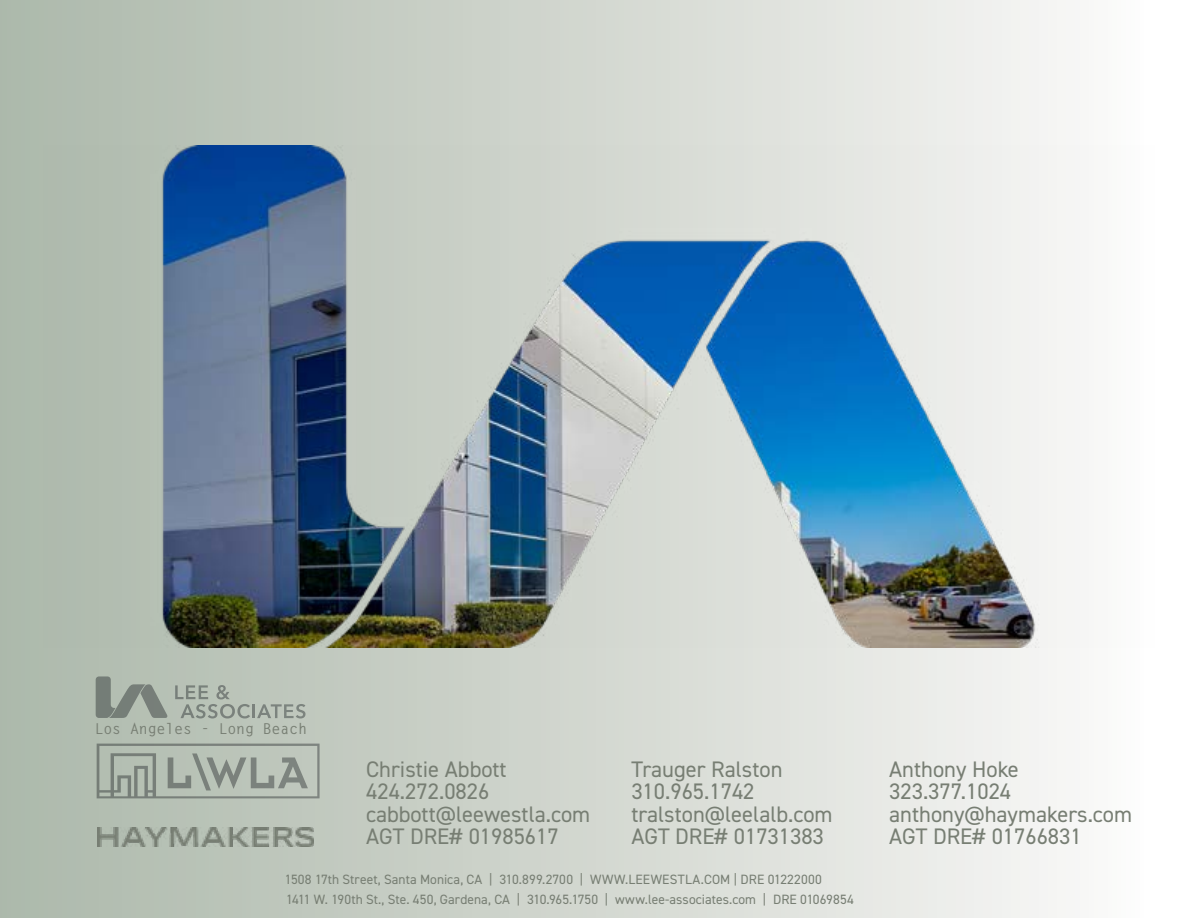
<style>
.page{position:relative;width:1188px;height:918px;background:#fff}
.page>*{position:absolute;margin:0;border:0;box-sizing:border-box;transform-origin:0 0}
.t1{font:22.5px/22.5px "DIN2014";color:#777e73}
.t2{font:700 15px "Letter Gothic Std";letter-spacing:-.01em;color:#777e73}
.t3{font:13.5px "DIN2014";letter-spacing:.005em;color:#777e73}
</style>
<div class="page">
<div style="left:0;top:0;width:1174px;height:918px;background:linear-gradient(to right,#aab6a8,#fdfbfb)"></div>
<img style="left:44px;top:146px;width:1110px;height:502px">
<svg style="left:175px;top:685px;width:75px;height:33px;background:#a8b1a7"></svg>
<hr style="left:252px;top:704px;width:3px;height:14px;background:#a7a9ac">
<svg style="left:257px;top:704px;width:49px;height:14px"></svg>
<svg style="left:96px;top:676px;width:72px;height:42px;background:#939c93"></svg>
<svg style="left:97px;top:744px;width:223px;height:54px;background:#a6afa5"></svg>
<img style="left:98px;top:827px;width:215px;height:19px">
<p class="t2" style="left:95px;top:720px;width:214px">Los Angeles - Long Beach</p>
<p class="t1" style="left:366px;top:757px;width:226px">Christie Abbott<br>424.272.0826 cabbott@leewestla.com<br>AGT DRE# 01985617</p>
<p class="t1" style="left:631px;top:757px;width:203px">Trauger Ralston<br>310.965.1742 tralston@leelalb.com<br>AGT DRE# 01731383</p>
<p class="t1" style="left:889px;top:757px;width:244px">Anthony Hoke<br>323.377.1024 anthony@haymakers.com<br>AGT DRE# 01766831</p>
<p class="t3" style="left:285px;top:871px;width:539px">1508 17th Street, Santa Monica, CA | 310.899.2700 | WWW.LEEWESTLA.COM | DRE 01222000</p>
<p class="t3" style="left:286px;top:891px;width:569px">1411 W. 190th St., Ste. 450, Gardena, CA | 310.965.1750 | www.lee-associates.com | DRE 01069854</p>
</div>
